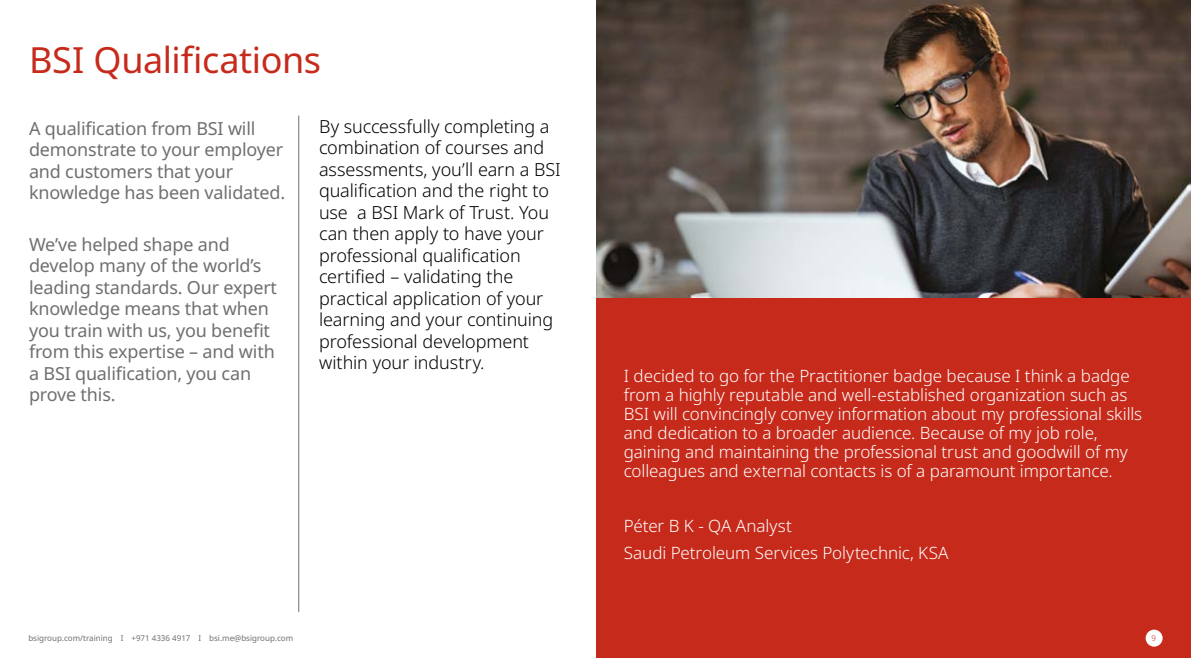
<style>
.page{position:relative;width:1191px;height:658px;background:#fff}
.page>*{position:absolute;margin:0;border:0;box-sizing:border-box;transform-origin:0 0}
.t1{font:36px "Noto Sans";letter-spacing:-.01em;color:#c62a1b}
.t2{font:300 18px/21.5px "Noto Sans";letter-spacing:-.005em;color:#000}
.t3{font:18px/21.5px "Noto Sans";letter-spacing:-.01em;color:#706f6f}
.t4{font:300 17px/19px "Noto Sans";letter-spacing:-.005em;color:#fff}
.t5{font:8px "Noto Sans";color:#706f6f}
.t6{font:300 8px "Noto Sans";color:#c62a1b}
</style>
<div class="page">
<div style="left:596px;top:0;width:595px;height:658px;background:#c62a1b"></div>
<img style="left:596px;top:0;width:595px;height:298px">
<div style="left:1145px;top:629px;width:17px;height:17px;background:#fff;border-radius:50%"></div>
<hr style="left:298px;top:116px;width:1px;height:496px;background:#706f6f">
<h1 class="t1" style="left:29px;top:39px;width:293px">BSI Qualifications</h1>
<p class="t3" style="left:29px;top:118px;width:258px">A qualification from BSI will demonstrate to your employer and customers that your knowledge has been validated.</p>
<p class="t3" style="left:29px;top:234px;width:249px">We’ve helped shape and develop many of the world’s leading standards. Our expert knowledge means that when you train with us, you benefit from this expertise – and with a BSI qualification, you can prove this.</p>
<p class="t2" style="left:319px;top:116px;width:243px">By successfully completing a combination of courses and assessments, you’ll earn a BSI qualification and the right to use a BSI Mark of Trust. You can then apply to have your professional qualification certified – validating the practical application of your learning and your continuing professional development within your industry.</p>
<p class="t4" style="left:624px;top:366px;width:520px">I decided to go for the Practitioner badge because I think a badge from a highly reputable and well-established organization such as BSI will convincingly convey information about my professional skills and dedication to a broader audience. Because of my job role, gaining and maintaining the professional trust and goodwill of my colleagues and external contacts is of a paramount importance.</p>
<p class="t4" style="left:624px;top:512px;width:326px;line-height:27.3px">Péter B K - QA Analyst<br>Saudi Petroleum Services Polytechnic, KSA</p>
<p class="t5" style="left:28px;top:633px;width:266px">bsigroup.com/training I +971 4336 4917 I bsi.me@bsigroup.com</p>
<p class="t6" style="left:1151px;top:633px;width:6px">9</p>
</div>
